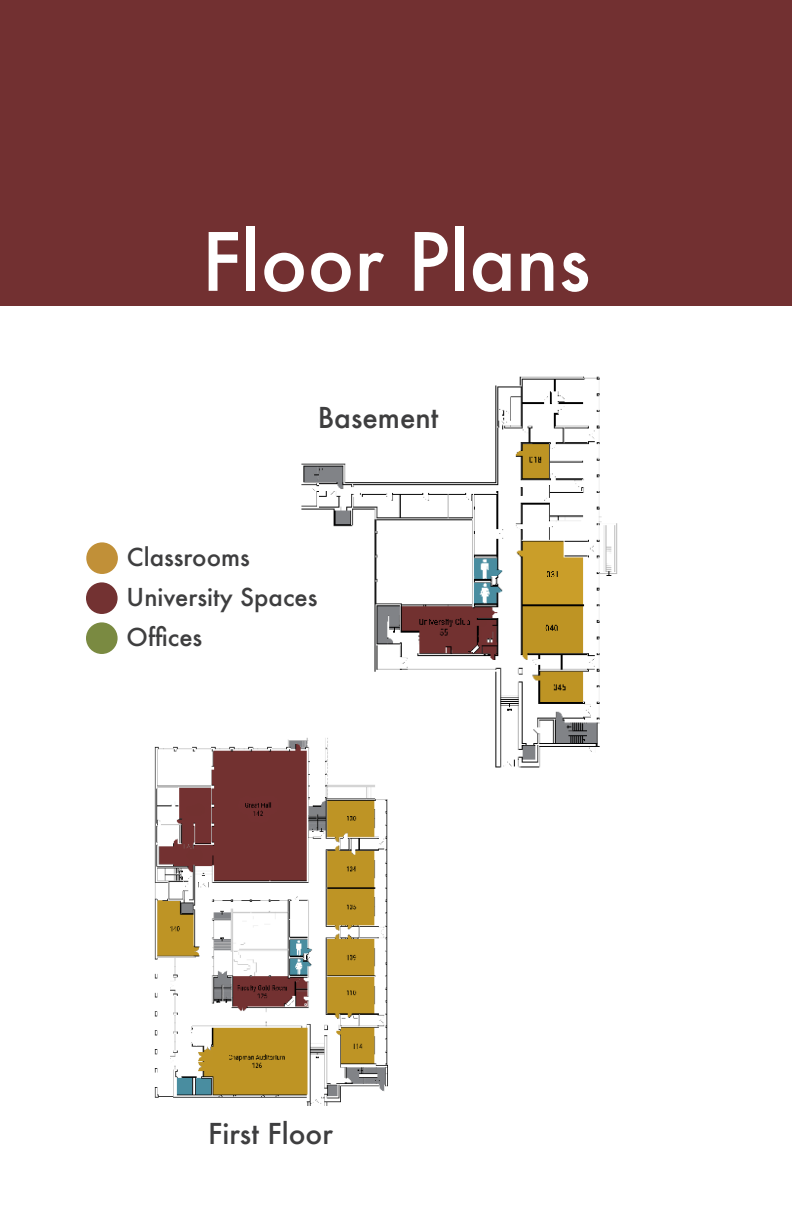
<style>
.page{position:relative;width:792px;height:1224px;background:#fff}
.page>*{position:absolute;margin:0;border:0;box-sizing:border-box;transform-origin:0 0}
.t1{font:500 78px "Futura";color:#fff}
.t2{font:500 28px "Futura";color:#3e3e3f}
.t3{font:500 24px "Futura";color:#3e3e3f}
</style>
<div class="page">
<img style="left:301px;top:376px;width:317px;height:392px">
<img style="left:154px;top:737px;width:251px;height:369px">
<div style="left:86px;top:542px;width:32px;height:32px;background:#c19038;border-radius:50%"></div>
<div style="left:86px;top:582px;width:32px;height:32px;background:#733232;border-radius:50%"></div>
<div style="left:86px;top:622px;width:32px;height:32px;background:#7a8a41;border-radius:50%"></div>
<div style="left:0;top:0;width:792px;height:305px;background:#723031"></div>
<p class="t1" style="left:202px;top:208px;width:390px">Floor Plans</p>
<p class="t2" style="left:318px;top:399px;width:122px">Basement</p>
<p class="t3" style="left:127px;top:541px;width:125px">Classrooms</p>
<p class="t3" style="left:127px;top:581px;width:192px">University Spaces</p>
<p class="t3" style="left:127px;top:621px;width:77px">Offices</p>
<p class="t2" style="left:208px;top:1114px;width:126px">First Floor</p>
</div>
